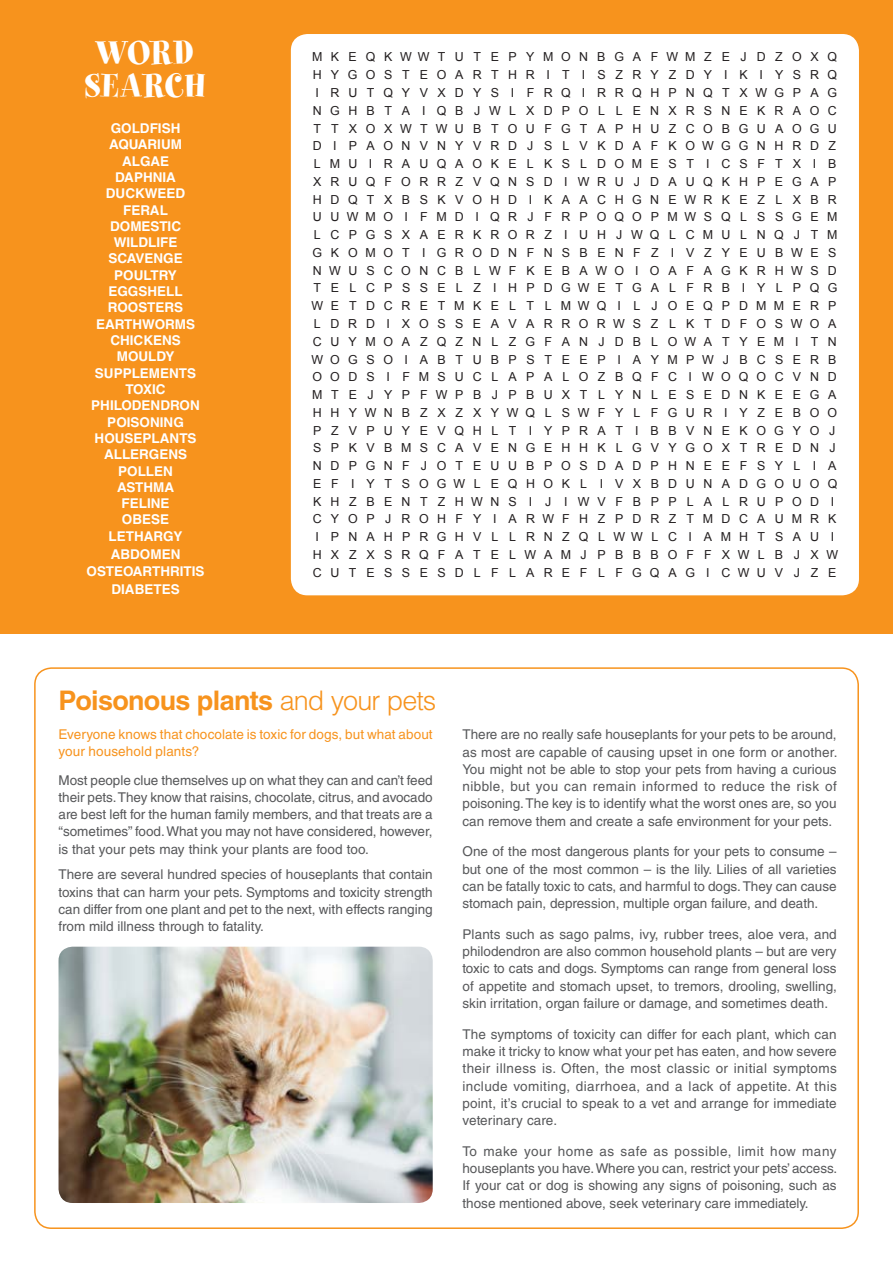
<style>
.page{position:relative;width:893px;height:1263px;background:#fff}
.page>*{position:absolute;margin:0;border:0;box-sizing:border-box;transform-origin:0 0}
.t1{font:36.9px/33px "Spumoni";letter-spacing:.05em;color:#fff;text-align:center}
.t2{font:700 27px "Helvetica LT Std";letter-spacing:-.025em;color:#f7931d}
.t3{font:13.5px/17.2px "Helvetica LT Std";color:#57585a;text-align:justify}
.t4{font:700 13.5px/16.4px "Helvetica LT Std";color:#fff;text-align:center}
.t5{font:13.5px/17.2px "Helvetica LT Std";letter-spacing:.005em;color:#f7931d}
.t6{font:12.45px/17.7px "Arial";letter-spacing:.735em;color:#231f20;text-align:center}
.s1{font-weight:300}
</style>
<div class="page">
<img style="left:59px;top:947px;width:374px;height:256px">
<div style="left:0;top:0;width:893px;height:633px;background:#f7931d"></div>
<div style="left:291px;top:34px;width:568px;height:561px;background:#fff;border-radius:17px"></div>
<h1 class="t1" style="left:84px;top:39px;width:123px">WORD<br>SEARCH</h1>
<p class="t4" style="left:91px;top:120px;width:110px">GOLDFISH<br>AQUARIUM<br>ALGAE<br>DAPHNIA<br>DUCKWEED<br>FERAL<br>DOMESTIC<br>WILDLIFE<br>SCAVENGE<br>POULTRY<br>EGGSHELL<br>ROOSTERS<br>EARTHWORMS<br>CHICKENS<br>MOULDY<br>SUPPLEMENTS<br>TOXIC<br>PHILODENDRON<br>POISONING<br>HOUSEPLANTS<br>ALLERGENS<br>POLLEN<br>ASTHMA<br>FELINE<br>OBESE<br>LETHARGY</p>
<p class="t4" style="left:87px;top:545px;width:120px;line-height:17.9px">ABDOMEN<br>OSTEOARTHRITIS<br>DIABETES</p>
<p class="t6" style="left:311px;top:48px;width:528px">MKEQKWWTUTEPYMONBGAFWMZE J DZOXQ HYGOSTEOARTHR I T I SZRYZDY I K I YSRQ I RUTQYVXDYS I FRQ I RRQHPNQTXWGPAG NGHBTA I QBJWLXDPOL LENXRSNEKRAOC T TXOXWTWUBTOUFGTAPHUZCOBGUAOGU D I PAONVNYVRDJ SLVKDAFKOWGGNHRDZ LMU I RAUQAOKELKSLDOMEST I CSFTX I B XRUQFORRZVQNSD IWRUJDAUQKHPEGAP HDQTXBSKVOHD I KAACHGNEWRKEZ LXBR UUWMO I FMD I QRJ FRPOQOPMWSQLSSGEM LCPGSXAERKRORZ I UHJWQLCMULNQJ TM GKOMOT I GRODNFNSBENFZ I VZYEUBWES NWUSCONCBLWFKEBAWO I OAFAGKRHWSD TELCPSSELZ I HPDGWETGALFRB I YLPQG WETDCRETMKELT LMWQ I L JOEQPDMMERP LDRD I XOSSEAVARRORWSZLKTDFOSWOA CUYMOAZQZNLZGFANJDBLOWATYEMI TN WOGSO I ABTUBPSTEEP I AYMPWJBCSERB OODS I FMSUCLAPALOZBQFC IWOQOCVND MTEJYPFWPBJPBUXTLYNLESEDNKEEGA HHYWNBZXZXYWQLSWFYLFGUR I YZEBOO PZVPUYEVQHLT I YPRAT I BBVNEKOGYOJ SPKVBMSCAVENGEHHKLGVYGOXTREDNJ NDPGNF JOTEUUBPOSDADPHNEEFSYL I A EF I YTSOGWL EQHOKL I VXBDUNADGOUOQ KHZBENTZHWNS I J IWVFBPPLALRUPOD I CYOP JROHFY I ARWFHZPDRZTMDCAUMRK I PNAHPRGHVL LRNZQLWWLC I AMHTSAU I HXZXSRQFATELWAMJPBBBOFFXWLBJXW CUTESSESDLFLAREFLFGQAG I CWUVJ ZE</p>
<h2 class="t2" style="left:59px;top:684px;width:379px">Poisonous plants <span class="s1">and your pets</span></h2>
<p class="t5" style="left:59px;top:726px;width:376px">Everyone knows that chocolate is toxic for dogs, but what about your household plants?</p>
<p class="t3" style="left:59px;top:771px;width:376px">Most people clue themselves up on what they can and can’t feed their pets. They know that raisins, chocolate, citrus, and avocado are best left for the human family members, and that treats are a “sometimes” food. What you may not have considered, however, is that your pets may think your plants are food too.</p>
<p class="t3" style="left:59px;top:866px;width:376px">There are several hundred species of houseplants that contain toxins that can harm your pets. Symptoms and toxicity strength can differ from one plant and pet to the next, with effects ranging from mild illness through to fatality.</p>
<p class="t3" style="left:462px;top:726px;width:376px">There are no really safe houseplants for your pets to be around, as most are capable of causing upset in one form or another.<br>You might not be able to stop your pets from having a curious nibble, but you can remain informed to reduce the risk of poisoning. The key is to identify what the worst ones are, so you can remove them and create a safe environment for your pets.</p>
<p class="t3" style="left:462px;top:843px;width:376px">One of the most dangerous plants for your pets to consume – but one of the most common – is the lily. Lilies of all varieties can be fatally toxic to cats, and harmful to dogs. They can cause stomach pain, depression, multiple organ failure, and death.</p>
<p class="t3" style="left:462px;top:925px;width:376px">Plants such as sago palms, ivy, rubber trees, aloe vera, and philodendron are also common household plants – but are very toxic to cats and dogs. Symptoms can range from general loss of appetite and stomach upset, to tremors, drooling, swelling, skin irritation, organ failure or damage, and sometimes death.</p>
<p class="t3" style="left:462px;top:1025px;width:376px">The symptoms of toxicity can differ for each plant, which can make it tricky to know what your pet has eaten, and how severe their illness is. Often, the most classic or initial symptoms include vomiting, diarrhoea, and a lack of appetite. At this point, it’s crucial to speak to a vet and arrange for immediate veterinary care.</p>
<p class="t3" style="left:462px;top:1142px;width:376px">To make your home as safe as possible, limit how many houseplants you have. Where you can, restrict your pets’ access.<br>If your cat or dog is showing any signs of poisoning, such as those mentioned above, seek veterinary care immediately.</p>
</div>
